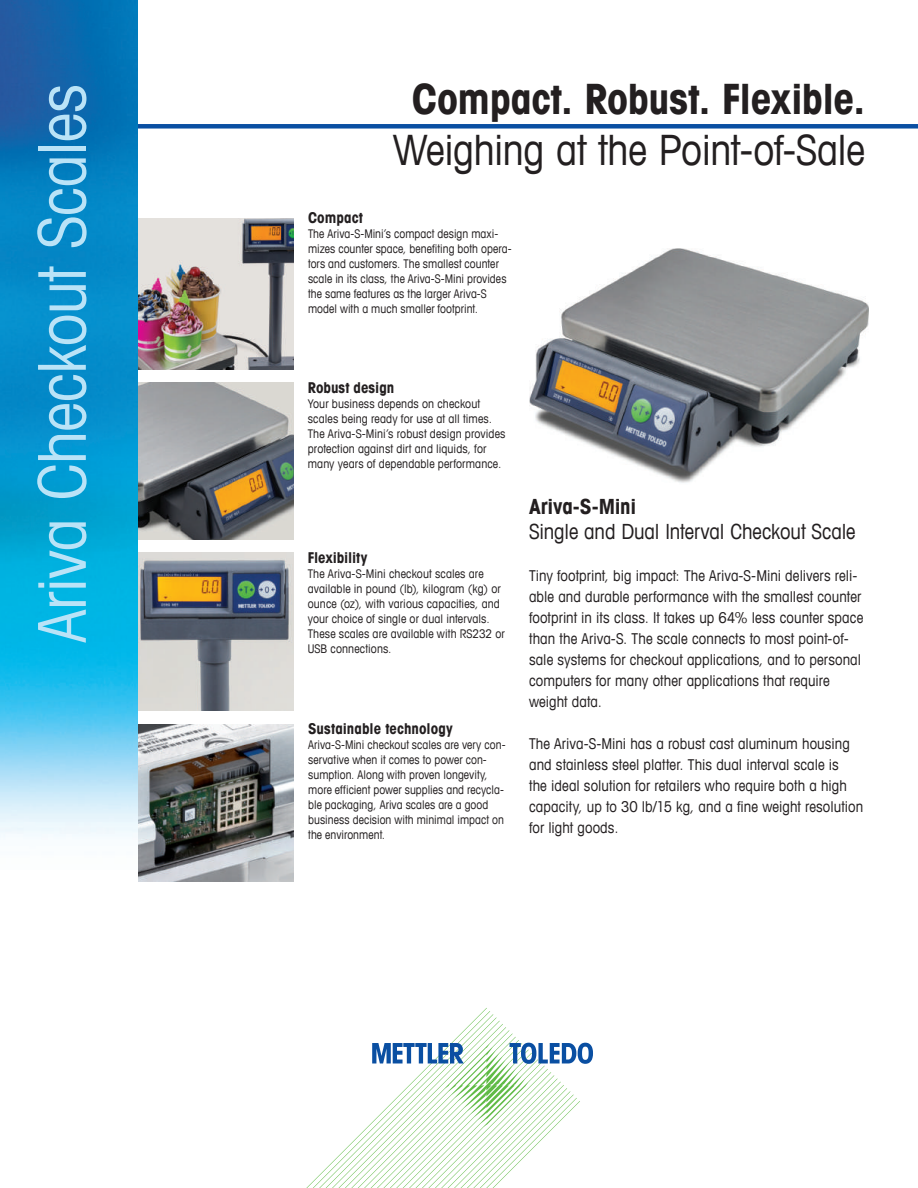
<style>
.page{position:relative;width:918px;height:1188px;background:#fff}
.page>*{position:absolute;margin:0;border:0;box-sizing:border-box;transform-origin:0 0}
.t1{font:condensed 66px "Avant Garde Com";letter-spacing:-.01em;color:#bae3f7}
.t2{font:condensed 42px "Avant Garde Com";letter-spacing:-.01em;color:#231f20}
.t3{font:700 condensed 42px "Avant Garde Com";letter-spacing:-.01em;color:#231f20}
.t4{font:condensed 21px "Avant Garde Com";letter-spacing:-.005em;color:#231f20}
.t5{font:700 condensed 21px "Avant Garde Com";letter-spacing:-.01em;color:#231f20}
.t6{font:condensed 15px/21px "Avant Garde Com";letter-spacing:.005em;color:#231f20}
.t7{font:700 condensed 15px "Avant Garde Com";color:#231f20}
.t8{font:condensed 12px/15px "Avant Garde Com";letter-spacing:.005em;color:#231f20}
</style>
<div class="page">
<svg style="left:306px;top:1008px;width:287px;height:180px"></svg>
<img style="left:138px;top:724px;width:155px;height:158px">
<img style="left:138px;top:219px;width:155px;height:151px">
<img style="left:138px;top:382px;width:155px;height:158px">
<img style="left:138px;top:553px;width:155px;height:157px">
<div style="left:115px;top:124px;width:803px;height:5px;background:#0a4fa2"></div>
<img style="left:0;top:0;width:138px;height:838px">
<img style="left:529px;top:248px;width:339px;height:235px">
<h1 class="t1" style="left:21px;top:643px;width:560px;rotate:-90deg">Ariva Checkout Scales</h1>
<h2 class="t3" style="left:412px;top:72px;width:455px">Compact. Robust. Flexible.</h2>
<h2 class="t2" style="left:393px;top:124px;width:474px">Weighing at the Point-of-Sale</h2>
<p class="t7" style="left:308px;top:208px;width:56px">Compact</p>
<p class="t8" style="left:308px;top:226px;width:205px">The Ariva-S-Mini’s compact design maxi&shy;mizes counter space, benefiting both opera&shy;tors and customers. The smallest counter scale in its class, the Ariva-S-Mini provides the same features as the larger Ariva-S model with a much smaller footprint.</p>
<p class="t7" style="left:308px;top:378px;width:88px">Robust design</p>
<p class="t8" style="left:308px;top:396px;width:199px">Your business depends on checkout scales being ready for use at all times.<br>The Ariva-S-Mini’s robust design provides protection against dirt and liquids, for many years of dependable performance.</p>
<h3 class="t5" style="left:529px;top:493px;width:109px">Ariva-S-Mini</h3>
<h3 class="t4" style="left:529px;top:519px;width:328px">Single and Dual Interval Checkout Scale</h3>
<p class="t6" style="left:529px;top:565px;width:336px">Tiny footprint, big impact: The Ariva-S-Mini delivers reli&shy;able and durable performance with the smallest counter footprint in its class. It takes up 64% less counter space than the Ariva-S. The scale connects to most point-of&shy;sale systems for checkout applications, and to personal computers for many other applications that require weight data.</p>
<p class="t6" style="left:529px;top:733px;width:336px">The Ariva-S-Mini has a robust cast aluminum housing and stainless steel platter. This dual interval scale is<br>the ideal solution for retailers who require both a high capacity, up to 30 lb/15 kg, and a fine weight resolution for light goods.</p>
<p class="t7" style="left:308px;top:548px;width:61px">Flexibility</p>
<p class="t8" style="left:308px;top:566px;width:198px">The Ariva-S-Mini checkout scales are available in pound (lb), kilogram (kg) or ounce (oz), with various capacities, and your choice of single or dual intervals.<br>These scales are available with RS232 or USB connections.</p>
<p class="t7" style="left:308px;top:719px;width:146px">Sustainable technology</p>
<p class="t8" style="left:308px;top:737px;width:199px">Ariva-S-Mini checkout scales are very con&shy;servative when it comes to power con&shy;sumption. Along with proven longevity, more efficient power supplies and recycla&shy;ble packaging, Ariva scales are a good business decision with minimal impact on the environment.</p>
</div>
